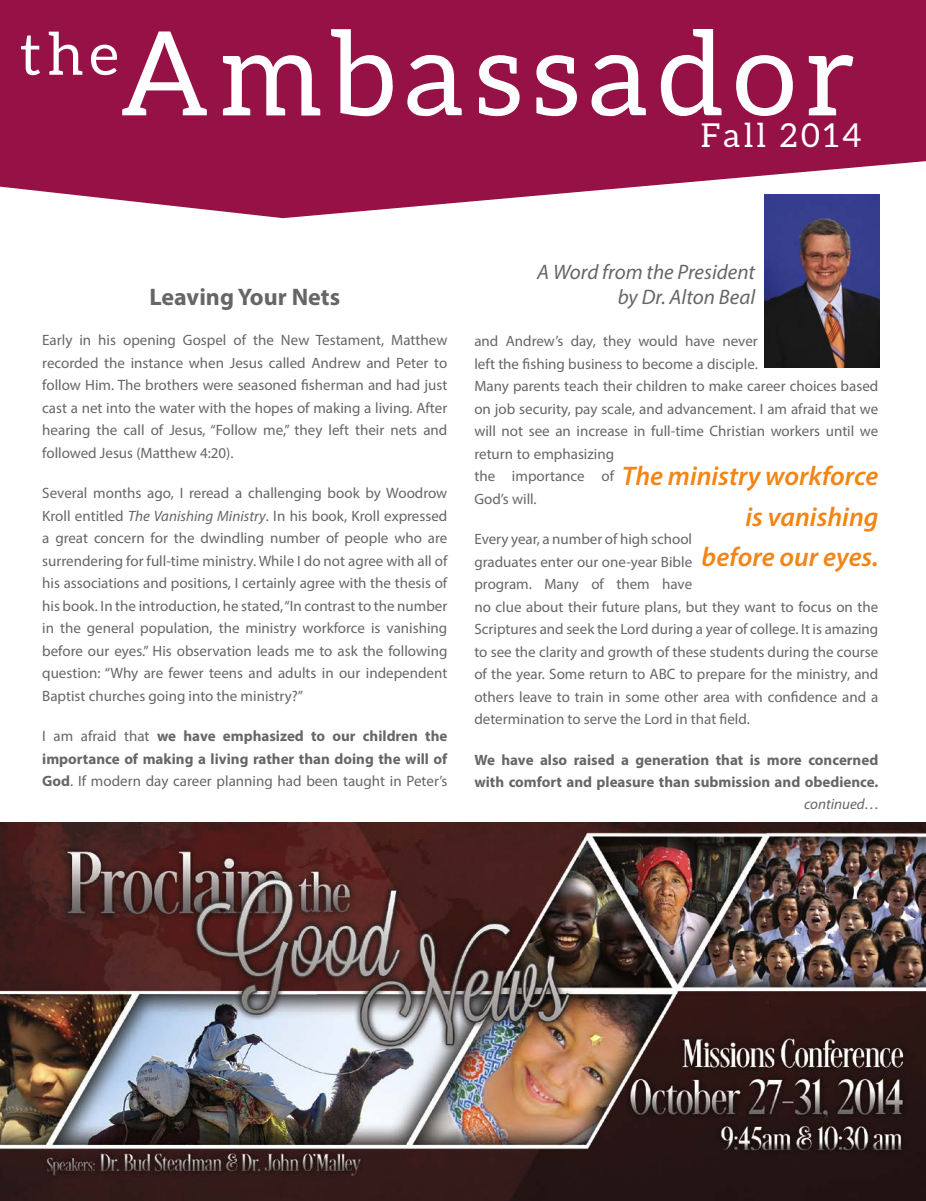
<style>
.page{position:relative;width:926px;height:1201px;background:#fff}
.page>*{position:absolute;margin:0;border:0;box-sizing:border-box;transform-origin:0 0}
.t1{font:117px "Aleo";letter-spacing:.08em;color:#fff}
.t2{font:33px "Aleo";letter-spacing:.1em;color:#fff}
.t3{font:italic 600 27px/40.5px "Myriad Pro";color:#f18516;text-align:right}
.t4{font:700 24px "Myriad Pro";color:#676666}
.t5{font:italic 21px/25.2px "Myriad Pro";color:#676666;text-align:right}
.t6{font:15px/22.5px "Myriad Pro";color:#676666;text-align:justify}
.t7{font:700 15px/22.5px "Myriad Pro";color:#676666;text-align:justify}
.t8{font:italic 15px "Myriad Pro";color:#676666}
.s1{font-style:italic}
.s2{font-weight:400}
</style>
<div class="page">
<svg style="left:0;top:0;width:925px;height:218px;background:#9f2858"></svg>
<img style="left:764px;top:195px;width:115px;height:173px">
<img style="left:0;top:823px;width:925px;height:378px">
<h1 class="t1" style="left:20px;top:8px;width:836px"><sup>the</sup>Ambassador</h1>
<h2 class="t2" style="left:700px;top:116px;width:162px">Fall 2014</h2>
<h3 class="t4" style="left:149px;top:281px;width:192px">Leaving Your Nets</h3>
<p class="t6" style="left:42px;top:329px;width:406px">Early in his opening Gospel of the New Testament, Matthew recorded the instance when Jesus called Andrew and Peter to follow Him. The brothers were seasoned fisherman and had just cast a net into the water with the hopes of making a living. After hearing the call of Jesus, “Follow me,” they left their nets and followed Jesus (Matthew 4:20).</p>
<p class="t6" style="left:42px;top:482px;width:406px">Several months ago, I reread a challenging book by Woodrow Kroll entitled <span class="s1">The Vanishing Ministry</span>. In his book, Kroll expressed a great concern for the dwindling number of people who are surrendering for full-time ministry. While I do not agree with all of his associations and positions, I certainly agree with the thesis of his book. In the introduction, he stated, “In contrast to the number in the general population, the ministry workforce is vanishing before our eyes.” His observation leads me to ask the following question: “Why are fewer teens and adults in our independent Baptist churches going into the ministry?”</p>
<p class="t7" style="left:42px;top:724px;width:406px"><span class="s2">I am afraid that</span> we have emphasized to our children the importance of making a living rather than doing the will of God<span class="s2">. If modern day career planning had been taught in Peter’s</span></p>
<h3 class="t5" style="left:537px;top:259px;width:219px">A Word from the President by Dr. Alton Beal</h3>
<p class="t6" style="left:474px;top:330px;width:405px;text-align:left">and Andrew’s day, they would have never<br>left the fishing business to become a disciple.<br>Many parents teach their children to make career choices based on job security, pay scale, and advancement. I am afraid that we will not see an increase in full-time Christian workers until we return to emphasizing<br>the importance of<br>God’s will.</p>
<p class="t6" style="left:474px;top:528px;width:405px;text-align:left">Every year, a number of high school<br>graduates enter our one-year Bible<br>program. Many of them have<br>no clue about their future plans, but they want to focus on the Scriptures and seek the Lord during a year of college. It is amazing to see the clarity and growth of these students during the course of the year. Some return to ABC to prepare for the ministry, and others leave to train in some other area with confidence and a determination to serve the Lord in that field.</p>
<p class="t7" style="left:474px;top:748px;width:405px">We have also raised a generation that is more concerned with comfort and pleasure than submission and obedience.</p>
<h3 class="t3" style="left:621px;top:455px;width:258px">The ministry workforce is vanishing<br>before our eyes.</h3>
<p class="t8" style="left:803px;top:795px;width:77px">continued…</p>
</div>
